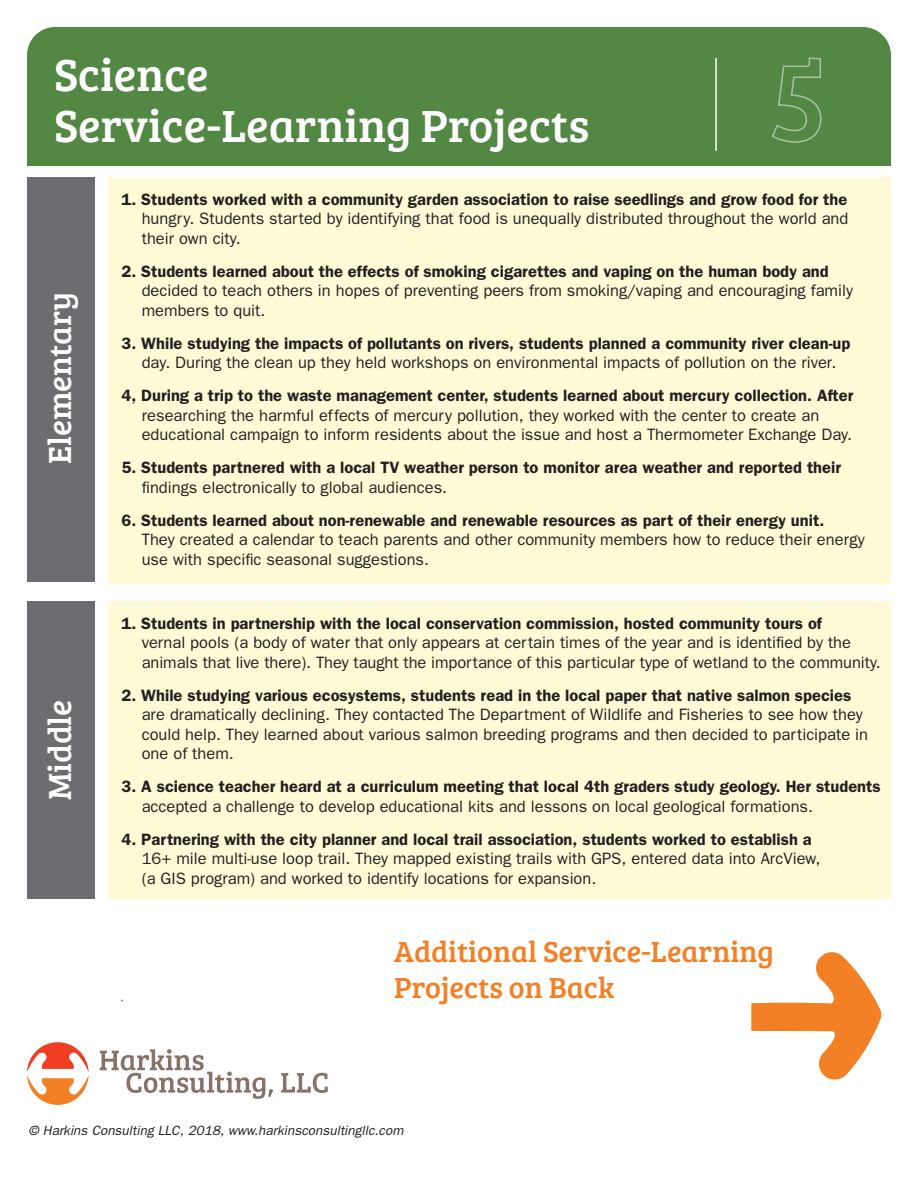
<style>
.page{position:relative;width:918px;height:1188px;background:#fff}
.page>*{position:absolute;margin:0;border:0;box-sizing:border-box;transform-origin:0 0}
.t1{font:46.5px "Bree Serif";color:#fff}
.t2{font:33px "Bree Serif";color:#fff}
.t3{font:30px/36px "Bree Serif";color:#f48026}
.Copy2{font:16.5px/19.5px "Franklin Gothic";color:#231f20}
.Copy2-2{font:600 16.5px/19.5px "Franklin Gothic";color:#231f20}
.t4{font:italic 13.5px "Franklin Gothic";color:#231f20}
.s1{font-weight:600}
.s2{font-weight:400}
</style>
<div class="page">
<div style="left:27px;top:177px;width:67px;height:405px;background:#6c6d70"></div>
<div style="left:108px;top:177px;width:783px;height:407px;background:#fffbd6"></div>
<svg style="left:100px;top:1049px;width:173px;height:50px"></svg>
<svg style="left:281px;top:1073px;width:47px;height:20px"></svg>
<svg style="left:27px;top:1042px;width:62px;height:63px"></svg>
<div style="left:27px;top:601px;width:67px;height:298px;background:#6c6d70"></div>
<div style="left:108px;top:601px;width:783px;height:298px;background:#fffbd6"></div>
<svg style="left:751px;top:952px;width:130px;height:128px"></svg>
<div style="left:27px;top:27px;width:864px;height:139px;background:#538844"></div>
<svg style="left:771px;top:56px;width:51px;height:87px;background:#5c8e4e"></svg>
<hr style="left:715px;top:58px;width:2px;height:93px;background:#fff">
<p class="t1" style="left:54px;top:40px;width:156px">Science</p>
<p class="t1" style="left:54px;top:91px;width:537px">Service-Learning Projects</p>
<h2 class="t2" style="left:36px;top:464px;width:174px;rotate:-90deg">Elementary</h2>
<p class="t2" style="left:36px;top:800px;width:102px;rotate:-90deg">Middle</p>
<p class="Copy2" style="left:142px;top:189px;width:708px;text-align:justify;text-indent:-20px"><span class="s1">1. Students worked with a community garden association to raise seedlings and grow food for the </span>hungry. Students started by identifying that food is unequally distributed throughout the world and their own city.</p>
<p class="Copy2" style="left:142px;top:261px;width:713px;text-indent:-20px"><span class="s1">2. Students learned about the effects of smoking cigarettes and vaping on the human body and </span>decided to teach others in hopes of preventing peers from smoking/vaping and encouraging family members to quit.</p>
<p class="Copy2-2" style="left:122px;top:333px;width:730px;text-align:center">3. While studying the impacts of pollutants on rivers, students planned a community river clean-up <span class="s2">day. During the clean up they held workshops on environmental impacts of pollution on the river.</span></p>
<p class="Copy2" style="left:142px;top:386px;width:713px;text-indent:-20px"><span class="s1">4, During a trip to the waste management center, students learned about mercury collection. After </span>researching the harmful effects of mercury pollution, they worked with the center to create an educational campaign to inform residents about the issue and host a Thermometer Exchange Day.</p>
<p class="Copy2-2" style="left:142px;top:457px;width:701px;text-indent:-20px">5. Students partnered with a local TV weather person to monitor area weather and reported their <span class="s2">findings electronically to global audiences.</span></p>
<p class="Copy2" style="left:142px;top:510px;width:724px;text-indent:-20px"><span class="s1">6. Students learned about non-renewable and renewable resources as part of their energy unit.<br></span>They created a calendar to teach parents and other community members how to reduce their energy use with specific seasonal suggestions.</p>
<p class="Copy2" style="left:142px;top:613px;width:740px;text-indent:-20px"><span class="s1">1. Students in partnership with the local conservation commission, hosted community tours of<br></span>vernal pools (a body of water that only appears at certain times of the year and is identified by the animals that live there). They taught the importance of this particular type of wetland to the community.</p>
<p class="Copy2" style="left:142px;top:685px;width:728px;text-indent:-20px"><span class="s1">2. While studying various ecosystems, students read in the local paper that native salmon species </span>are dramatically declining. They contacted The Department of Wildlife and Fisheries to see how they could help. They learned about various salmon breeding programs and then decided to participate in one of them.</p>
<p class="Copy2-2" style="left:142px;top:776px;width:740px;text-indent:-20px">3. A science teacher heard at a curriculum meeting that local 4th graders study geology. Her students <span class="s2">accepted a challenge to develop educational kits and lessons on local geological formations.</span></p>
<p class="Copy2" style="left:142px;top:829px;width:680px;text-indent:-20px"><span class="s1">4. Partnering with the city planner and local trail association, students worked to establish a<br></span>16+ mile multi-use loop trail. They mapped existing trails with GPS, entered data into ArcView, (a GIS program) and worked to identify locations for expansion.</p>
<p class="t3" style="left:394px;top:932px;width:381px">Additional Service-Learning<br>Projects on Back</p>
<p class="t4" style="left:28px;top:1123px;width:376px">© Harkins Consulting LLC, 2018, www.harkinsconsultingllc.com</p>
</div>
